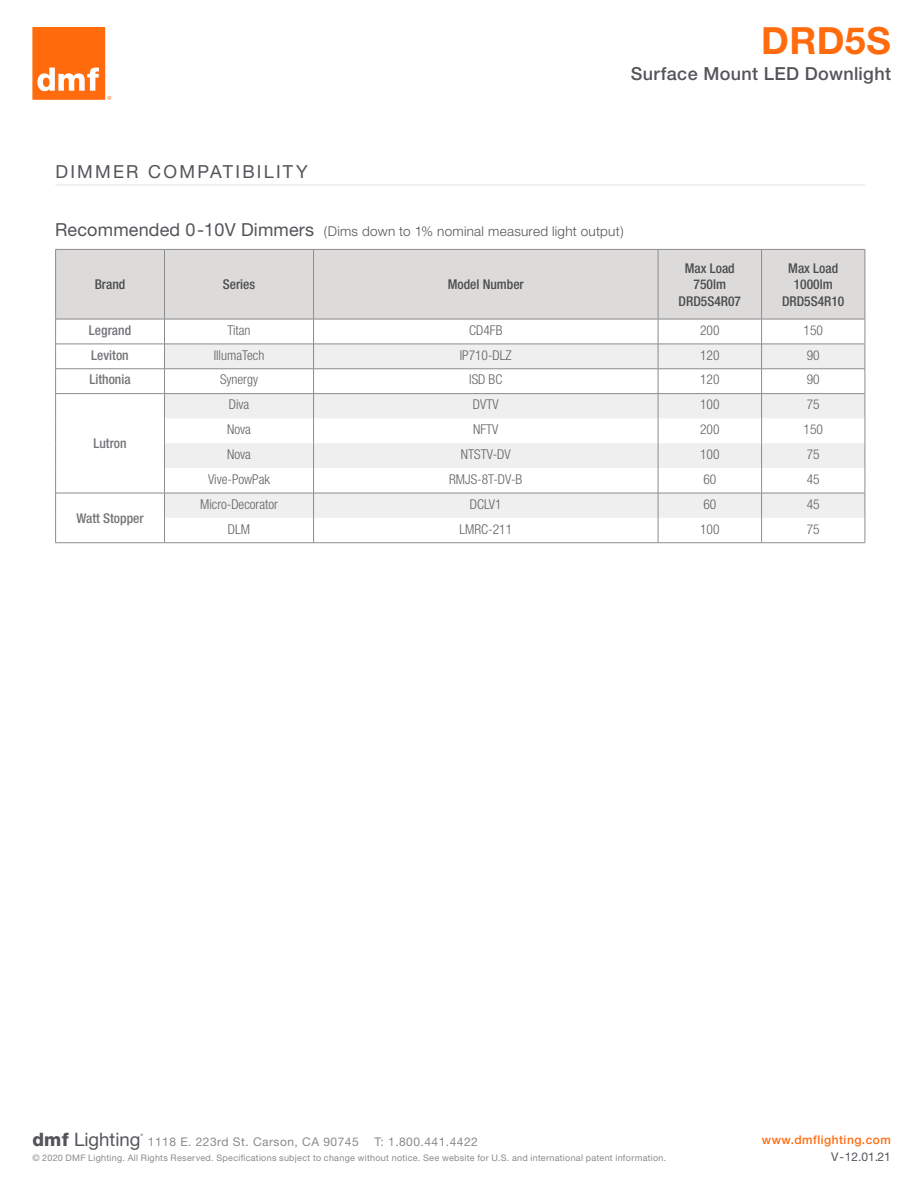
<style>
.page{position:relative;width:918px;height:1188px;background:#fff}
.page>*{position:absolute;margin:0;border:0;box-sizing:border-box;transform-origin:0 0}
.t1{font:700 37.5px "Helvetica Neue LT Std";letter-spacing:.01em;color:#ff6b0d}
.t2{font:18.6px "Helvetica Neue LT Std";color:#54555a}
.t3{font:500 18px "Helvetica Neue LT Std";letter-spacing:.02em;color:#54555a}
.t4{font:18px "Helvetica Neue LT Std";letter-spacing:.125em;color:#54555a}
.t5{font:300 condensed 13.5px "Helvetica Neue LT Std";color:#5f6163}
.Paragraph_Style_2{font:500 condensed 13.5px "Helvetica Neue LT Std";color:#4a4d4f}
.t6{font:300 13.5px "Helvetica Neue LT Std";letter-spacing:.02em;color:#54555a}
.t7{font:500 condensed 13.5px "Helvetica Neue LT Std";color:#747478}
.t8{font:12px "Helvetica Neue LT Std";letter-spacing:.04em;color:#8a8a8e}
.t9{font:500 12px "Helvetica Neue LT Std";letter-spacing:.04em;color:#ff6b0d}
.t10{font:12px "Helvetica Neue LT Std";color:#54555a}
.t11{font:9px "Helvetica Neue LT Std";letter-spacing:.03em;color:#8a8a8e}
.t12{font:3.3px "Helvetica Neue LT Std";color:#54555a}
.s1{font-weight:400;font-size:18px}
.s2{font-weight:800}
</style>
<div class="page">
<svg style="left:32px;top:27px;width:79px;height:73px"></svg>
<hr style="left:55px;top:185px;width:810px;height:1px;background:#e6e3e4">
<div style="left:56px;top:250px;width:809px;height:69px;background:#dddbda"></div>
<svg style="left:165px;top:345px;width:700px;height:173px;fill:#efefef"></svg>
<hr style="left:55px;top:249px;width:110px;height:1px;background:#8c8b8e">
<hr style="left:55px;top:250px;width:1px;height:69px;background:#8c8b8e">
<hr style="left:165px;top:249px;width:149px;height:1px;background:#8c8b8e">
<hr style="left:164px;top:250px;width:1px;height:69px;background:#8c8b8e">
<hr style="left:314px;top:249px;width:344px;height:1px;background:#8c8b8e">
<hr style="left:313px;top:250px;width:1px;height:69px;background:#8c8b8e">
<hr style="left:658px;top:249px;width:104px;height:1px;background:#8c8b8e">
<hr style="left:658px;top:250px;width:1px;height:69px;background:#8c8b8e">
<hr style="left:762px;top:249px;width:103px;height:1px;background:#8c8b8e">
<hr style="left:761px;top:250px;width:1px;height:69px;background:#8c8b8e">
<hr style="left:865px;top:250px;width:1px;height:69px;background:#8c8b8e">
<hr style="left:55px;top:319px;width:110px;height:1px;background:#8c8b8e">
<hr style="left:165px;top:319px;width:149px;height:1px;background:#8c8b8e">
<hr style="left:314px;top:319px;width:344px;height:1px;background:#8c8b8e">
<hr style="left:658px;top:319px;width:104px;height:1px;background:#8c8b8e">
<hr style="left:762px;top:319px;width:103px;height:1px;background:#8c8b8e">
<hr style="left:55px;top:344px;width:110px;height:1px;background:#8c8b8e">
<hr style="left:165px;top:344px;width:149px;height:1px;background:#8c8b8e">
<hr style="left:314px;top:344px;width:344px;height:1px;background:#8c8b8e">
<hr style="left:658px;top:344px;width:104px;height:1px;background:#8c8b8e">
<hr style="left:762px;top:344px;width:103px;height:1px;background:#8c8b8e">
<hr style="left:55px;top:369px;width:110px;height:1px;background:#8c8b8e">
<hr style="left:165px;top:369px;width:149px;height:1px;background:#8c8b8e">
<hr style="left:314px;top:369px;width:344px;height:1px;background:#8c8b8e">
<hr style="left:658px;top:369px;width:104px;height:1px;background:#8c8b8e">
<hr style="left:762px;top:369px;width:103px;height:1px;background:#8c8b8e">
<hr style="left:55px;top:393px;width:110px;height:1px;background:#8c8b8e">
<hr style="left:165px;top:393px;width:149px;height:1px;background:#8c8b8e">
<hr style="left:314px;top:393px;width:344px;height:1px;background:#8c8b8e">
<hr style="left:658px;top:393px;width:104px;height:1px;background:#8c8b8e">
<hr style="left:762px;top:393px;width:103px;height:1px;background:#8c8b8e">
<hr style="left:165px;top:493px;width:149px;height:1px;background:#8c8b8e">
<hr style="left:314px;top:493px;width:344px;height:1px;background:#8c8b8e">
<hr style="left:658px;top:493px;width:104px;height:1px;background:#8c8b8e">
<hr style="left:762px;top:493px;width:103px;height:1px;background:#8c8b8e">
<svg style="left:313px;top:319px;width:1px;height:223px"></svg>
<svg style="left:658px;top:319px;width:1px;height:223px"></svg>
<svg style="left:761px;top:319px;width:1px;height:223px"></svg>
<svg style="left:865px;top:319px;width:1px;height:224px"></svg>
<hr style="left:165px;top:542px;width:149px;height:1px;background:#8c8b8e">
<hr style="left:314px;top:542px;width:344px;height:1px;background:#8c8b8e">
<hr style="left:658px;top:542px;width:104px;height:1px;background:#8c8b8e">
<hr style="left:762px;top:542px;width:103px;height:1px;background:#8c8b8e">
<hr style="left:55px;top:493px;width:110px;height:1px;background:#8c8b8e">
<svg style="left:55px;top:319px;width:1px;height:223px"></svg>
<svg style="left:164px;top:319px;width:1px;height:223px"></svg>
<hr style="left:55px;top:542px;width:110px;height:1px;background:#8c8b8e">
<p class="t1" style="left:761px;top:17px;width:131px">DRD5S</p>
<p class="t3" style="left:631px;top:62px;width:262px">Surface Mount LED Downlight</p>
<p class="t4" style="left:55px;top:161px;width:254px">DIMMER COMPATIBILITY</p>
<p class="t6" style="left:55px;top:222px;width:570px"><span class="s1">Recommended 0-10V Dimmers</span> (Dims down to 1% nominal measured light output)</p>
<p class="Paragraph_Style_2" style="left:95px;top:276px;width:32px">Brand</p>
<p class="Paragraph_Style_2" style="left:223px;top:276px;width:34px">Series</p>
<p class="Paragraph_Style_2" style="left:448px;top:276px;width:78px">Model Number</p>
<p class="Paragraph_Style_2" style="left:685px;top:260px;width:51px">Max Load</p>
<p class="Paragraph_Style_2" style="left:694px;top:276px;width:34px">750lm</p>
<p class="Paragraph_Style_2" style="left:679px;top:293px;width:64px">DRD5S4R07</p>
<p class="Paragraph_Style_2" style="left:788px;top:260px;width:51px">Max Load</p>
<p class="Paragraph_Style_2" style="left:794px;top:276px;width:40px">1000lm</p>
<p class="Paragraph_Style_2" style="left:782px;top:293px;width:64px">DRD5S4R10</p>
<p class="t7" style="left:89px;top:322px;width:44px">Legrand</p>
<p class="t5" style="left:227px;top:322px;width:25px">Titan</p>
<p class="t5" style="left:469px;top:322px;width:35px">CD4FB</p>
<p class="t5" style="left:700px;top:322px;width:21px">200</p>
<p class="t5" style="left:804px;top:322px;width:21px">150</p>
<p class="t7" style="left:91px;top:347px;width:39px">Leviton</p>
<p class="t5" style="left:214px;top:347px;width:52px">IllumaTech</p>
<p class="t5" style="left:460px;top:347px;width:54px">IP710-DLZ</p>
<p class="t5" style="left:700px;top:347px;width:21px">120</p>
<p class="t5" style="left:807px;top:347px;width:14px">90</p>
<p class="t7" style="left:89px;top:372px;width:43px">Lithonia</p>
<p class="t5" style="left:220px;top:372px;width:39px">Synergy</p>
<p class="t5" style="left:469px;top:372px;width:35px">ISD BC</p>
<p class="t5" style="left:700px;top:372px;width:21px">120</p>
<p class="t5" style="left:807px;top:372px;width:14px">90</p>
<p class="t5" style="left:229px;top:397px;width:22px">Diva</p>
<p class="t5" style="left:473px;top:397px;width:27px">DVTV</p>
<p class="t5" style="left:700px;top:397px;width:21px">100</p>
<p class="t5" style="left:807px;top:397px;width:14px">75</p>
<p class="t7" style="left:93px;top:436px;width:35px">Lutron</p>
<p class="t5" style="left:227px;top:422px;width:25px">Nova</p>
<p class="t5" style="left:473px;top:422px;width:27px">NFTV</p>
<p class="t5" style="left:700px;top:422px;width:21px">200</p>
<p class="t5" style="left:804px;top:422px;width:21px">150</p>
<p class="t5" style="left:227px;top:446px;width:25px">Nova</p>
<p class="t5" style="left:461px;top:446px;width:51px">NTSTV-DV</p>
<p class="t5" style="left:700px;top:446px;width:21px">100</p>
<p class="t5" style="left:807px;top:446px;width:14px">75</p>
<p class="t5" style="left:208px;top:471px;width:63px">Vive-PowPak</p>
<p class="t5" style="left:449px;top:471px;width:75px">RMJS-8T-DV-B</p>
<p class="t5" style="left:703px;top:471px;width:14px">60</p>
<p class="t5" style="left:807px;top:471px;width:14px">45</p>
<p class="t7" style="left:76px;top:510px;width:69px">Watt Stopper</p>
<p class="t5" style="left:200px;top:496px;width:79px">Micro-Decorator</p>
<p class="t5" style="left:470px;top:496px;width:33px">DCLV1</p>
<p class="t5" style="left:703px;top:496px;width:14px">60</p>
<p class="t5" style="left:807px;top:496px;width:14px">45</p>
<p class="t5" style="left:228px;top:521px;width:24px">DLM</p>
<p class="t5" style="left:459px;top:521px;width:54px">LMRC-211</p>
<p class="t5" style="left:700px;top:521px;width:21px">100</p>
<p class="t5" style="left:807px;top:521px;width:14px">75</p>
<p class="t2" style="left:33px;top:1129px;width:109px"><span class="s2">dmf</span> Lighting</p>
<p class="t8" style="left:148px;top:1134px;width:212px">1118 E. 223rd St. Carson, CA 90745</p>
<p class="t8" style="left:375px;top:1134px;width:105px">T: 1.800.441.4422</p>
<p class="t12" style="left:140px;top:1133px;width:4px">®</p>
<p class="t11" style="left:32px;top:1153px;width:635px">© 2020 DMF Lighting. All Rights Reserved. Specifications subject to change without notice. See website for U.S. and international patent information.</p>
<p class="t9" style="left:762px;top:1133px;width:131px">www.dmflighting.com</p>
<p class="t10" style="left:831px;top:1150px;width:61px">V-12.01.21</p>
</div>
